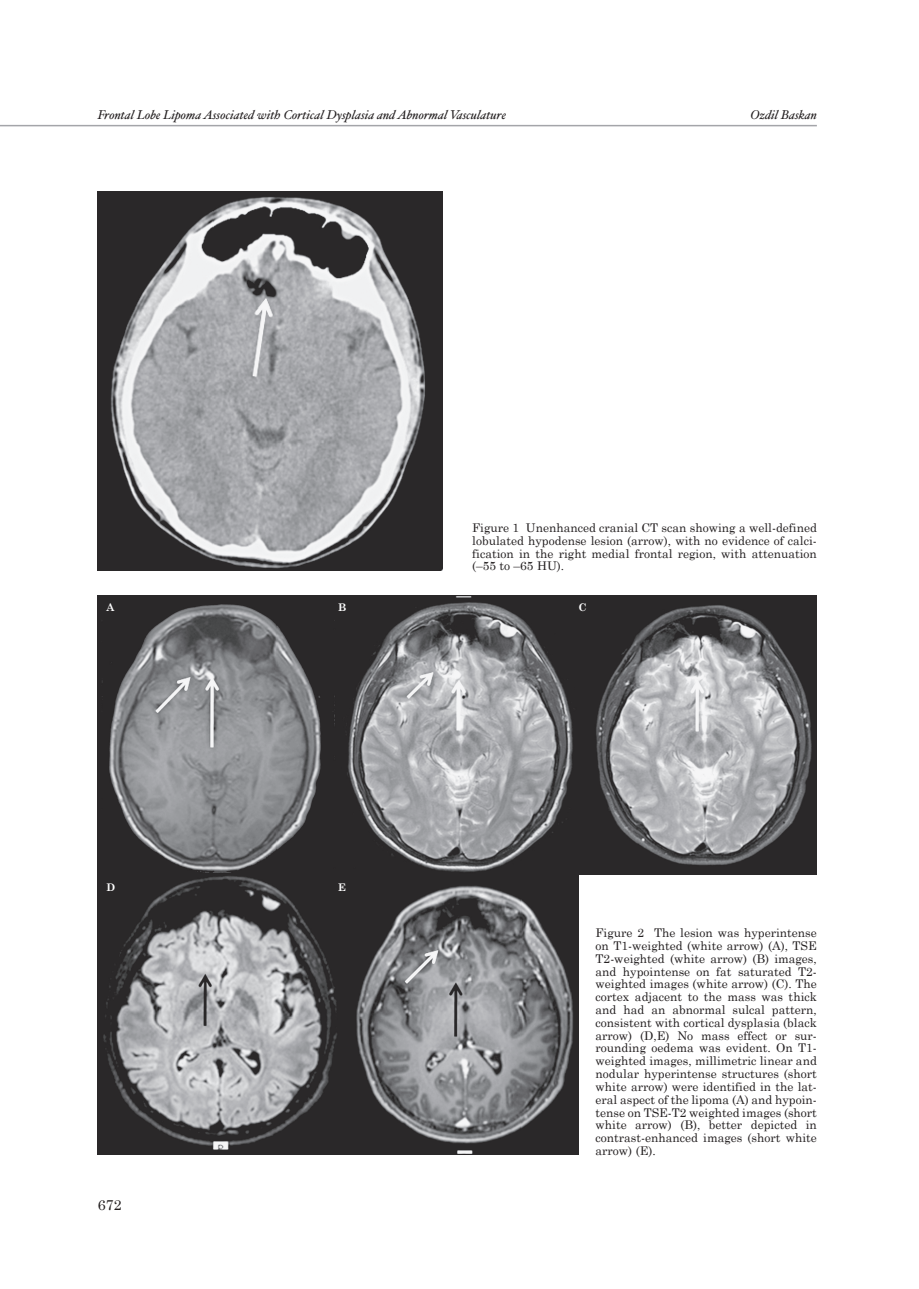
<style>
.page{position:relative;width:919px;height:1289px;background:#fff}
.page>*{position:absolute;margin:0;border:0;box-sizing:border-box;transform-origin:0 0}
.t1{font:14.25px "Century Schoolbook";color:#231f20}
.t2{font:italic 12.75px "Hoefler Text";color:#231f20}
.t3{font:12px/12.8px "Century Schoolbook";color:#231f20;text-align:justify}
.t4{font:700 10.5px "Century Schoolbook";color:#fff}
</style>
<div class="page">
<hr style="left:0;top:125px;width:816px;height:1px;background:#a4a5a9">
<img style="left:98px;top:192px;width:344px;height:378px">
<img style="left:98px;top:874px;width:480px;height:280px">
<img style="left:98px;top:595px;width:718px;height:279px">
<p class="t2" style="left:98px;top:107px;width:410px">Frontal Lobe Lipoma Associated with Cortical Dysplasia and Abnormal Vasculature</p>
<p class="t2" style="left:750px;top:107px;width:68px">Ozdil Baskan</p>
<p class="t3" style="left:472px;top:521px;width:346px">Figure 1 Unenhanced cranial CT scan showing a well-defined lobulated hypodense lesion (arrow), with no evidence of calci&shy;fication in the right medial frontal region, with attenuation (–55 to –65 HU).</p>
<p class="t4" style="left:106px;top:601px;width:9px">A</p>
<p class="t4" style="left:338px;top:601px;width:10px">B</p>
<p class="t4" style="left:578px;top:601px;width:10px">C</p>
<p class="t4" style="left:106px;top:880px;width:10px">D</p>
<p class="t4" style="left:338px;top:880px;width:9px">E</p>
<p class="t1" style="left:98px;top:1196px;width:25px">672</p>
<p class="t3" style="left:595px;top:926px;width:223px">Figure 2 The lesion was hyperintense on T1-weighted (white arrow) (A), TSE T2-weighted (white arrow) (B) images, and hypointense on fat saturated T2- weighted images (white arrow) (C). The cortex adjacent to the mass was thick and had an abnormal sulcal pattern, consistent with cortical dysplasia (black arrow) (D,E) No mass effect or sur&shy;rounding oedema was evident. On T1- weighted images, millimetric linear and nodular hyperintense structures (short white arrow) were identified in the lat&shy;eral aspect of the lipoma (A) and hypoin&shy;tense on TSE-T2 weighted images (short white arrow) (B), better depicted in contrast-enhanced images (short white arrow) (E).</p>
</div>
